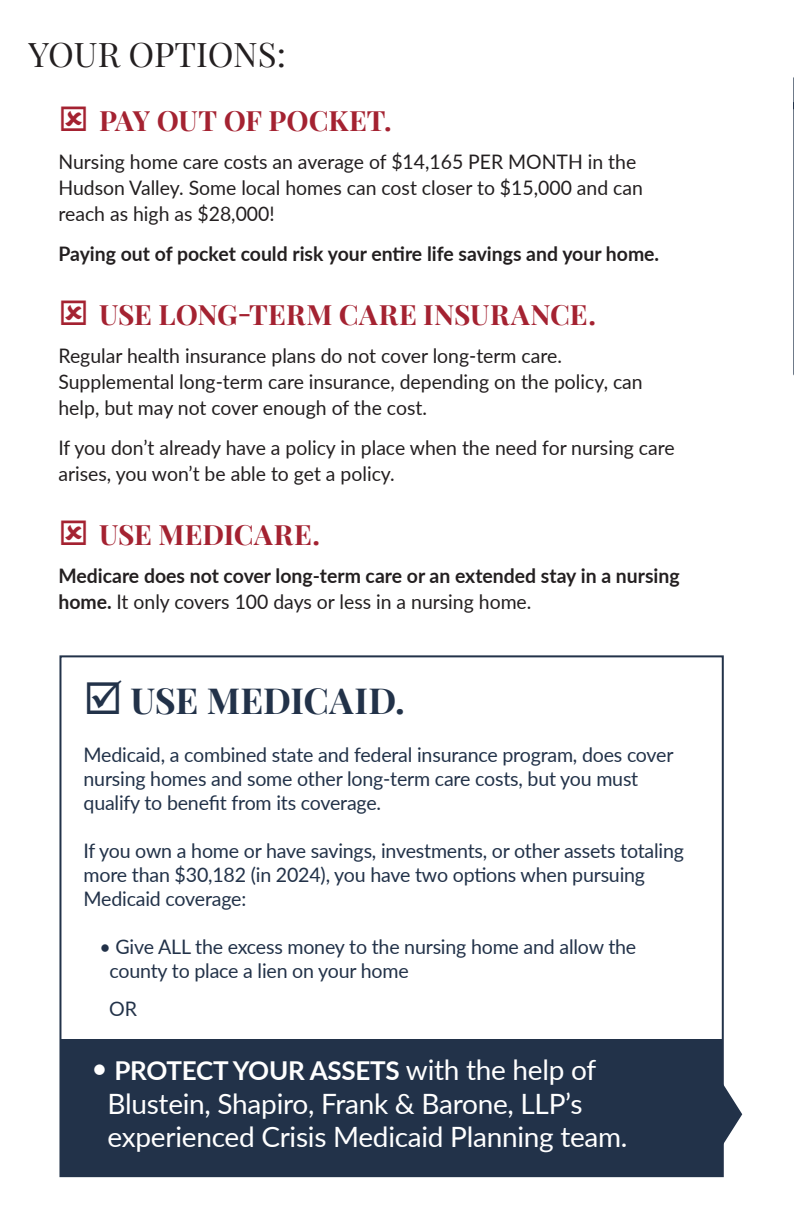
<style>
.page{position:relative;width:794px;height:1224px;background:#fff}
.page>*{position:absolute;margin:0;border:0;box-sizing:border-box;transform-origin:0 0}
.t1{font:700 36px "Playfair Display";color:#223249}
.t2{font:33.2px "Playfair Display";letter-spacing:-.005em;color:#231f20;scale:1.05 1}
.t3{font:28px/33.6px "Lato";letter-spacing:-.01em;color:#fff}
.t4{font:700 28px "Playfair Display";color:#a42231}
.t5{font:700 26px "Lato";letter-spacing:-.01em;color:#fff}
.t6{font:20px/26px "Lato";color:#231f20}
.t7{font:20px/24px "Lato";letter-spacing:-.01em;color:#223249}
.t8{font:700 20px/26px "Lato";color:#231f20}
.s1{font-weight:400}
.s2{font-weight:400;font-size:28px}
</style>
<div class="page">
<hr style="left:793px;top:0;width:1px;height:1224px;background:#223249">
<svg style="left:793px;top:0;width:1px;height:462px"></svg>
<div style="left:60px;top:1039px;width:662px;height:137px;background:#223249"></div>
<div style="left:59px;top:655px;width:664px;height:522px;border:2px solid #223249"></div>
<svg style="left:722px;top:1081px;width:2px;height:65px"></svg>
<h2 class="t2" style="left:28px;top:29px;width:247px">YOUR OPTIONS:</h2>
<h3 class="t4" style="left:99px;top:98px;width:294px">PAY OUT OF POCKET.</h3>
<p class="t6" style="left:58px;top:148px;width:586px">Nursing home care costs an average of $14,165 PER MONTH in the<br>Hudson Valley. Some local homes can cost closer to $15,000 and can reach as high as $28,000!</p>
<p class="t8" style="left:58px;top:240px;width:602px">Paying out of pocket could risk your entire life savings and your home.</p>
<h3 class="t4" style="left:99px;top:292px;width:498px">USE LONG-TERM CARE INSURANCE.</h3>
<p class="t6" style="left:58px;top:342px;width:585px">Regular health insurance plans do not cover long-term care.<br>Supplemental long-term care insurance, depending on the policy, can help, but may not cover enough of the cost.</p>
<p class="t6" style="left:58px;top:434px;width:617px">If you don’t already have a policy in place when the need for nursing care arises, you won’t be able to get a policy.</p>
<h3 class="t4" style="left:99px;top:512px;width:222px">USE MEDICARE.</h3>
<p class="t8" style="left:58px;top:562px;width:622px">Medicare does not cover long-term care or an extended stay in a nursing home. <span class="s1">It only covers 100 days or less in a nursing home.</span></p>
<h1 class="t1" style="left:84px;top:672px;width:323px">☑ USE MEDICAID.</h1>
<p class="t7" style="left:84px;top:742px;width:591px">Medicaid, a combined state and federal insurance program, does cover nursing homes and some other long-term care costs, but you must qualify to benefit from its coverage.</p>
<p class="t7" style="left:84px;top:838px;width:602px">If you own a home or have savings, investments, or other assets totaling more than $30,182 (in 2024), you have two options when pursuing<br>Medicaid coverage:</p>
<p class="t7" style="left:110px;top:934px;width:528px;text-indent:-10px">• Give ALL the excess money to the nursing home and allow the county to place a lien on your home</p>
<p class="t7" style="left:109px;top:996px;width:29px">OR</p>
<h3 class="t5" style="left:92px;top:1051px;width:506px"><span class="s2">•</span> PROTECT YOUR ASSETS <span class="s2">with the help of</span></h3>
<h3 class="t3" style="left:108px;top:1085px;width:521px">Blustein, Shapiro, Frank &amp; Barone, LLP’s experienced Crisis Medicaid Planning team.</h3>
</div>
